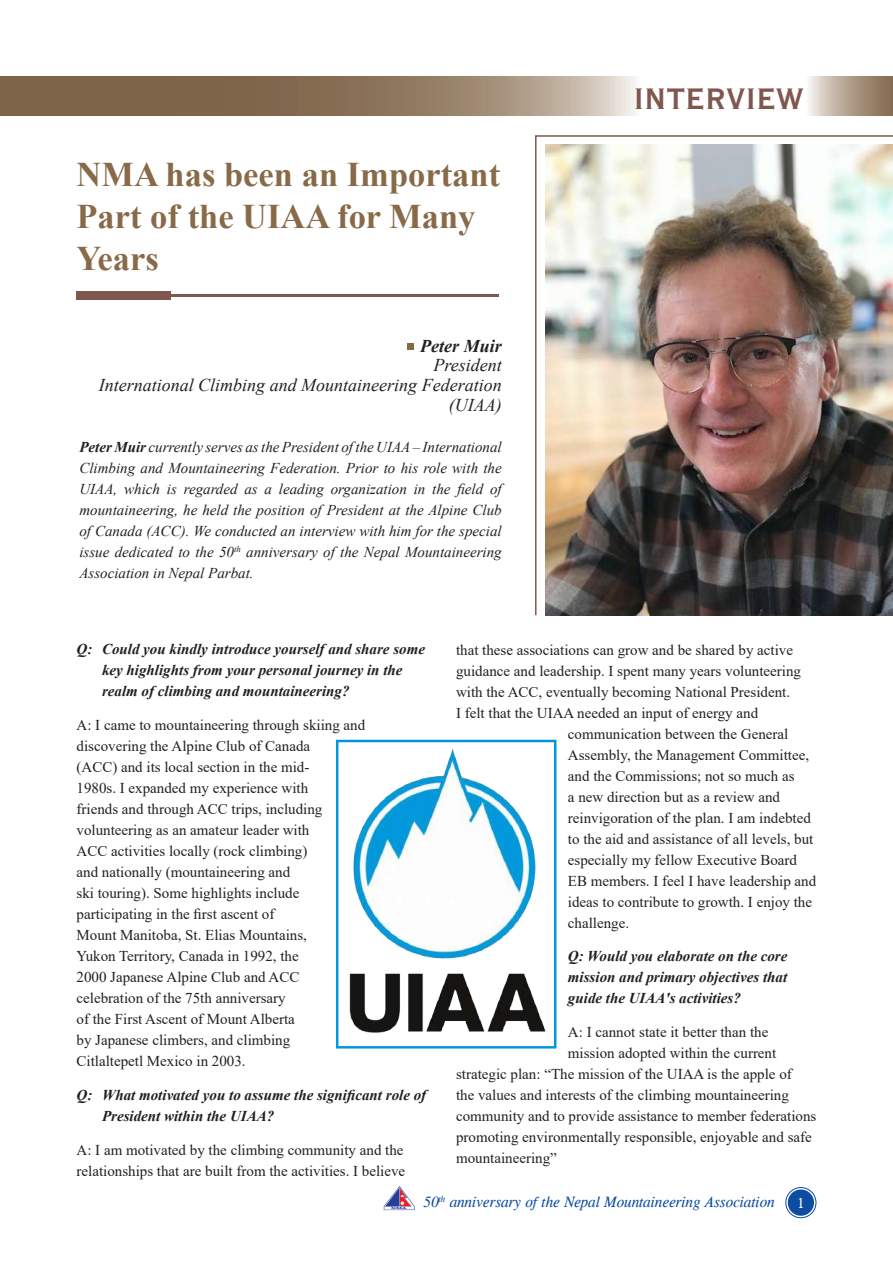
<style>
.page{position:relative;width:893px;height:1263px;background:#fff}
.page>*{position:absolute;margin:0;border:0;box-sizing:border-box;transform-origin:0 0}
.t1{font:39px "Copperplate Gothic Std 30 BC";color:#7f574e}
.t2{font:700 34.5px/42px "Times New Roman";color:#886a48}
.t3{font:italic 18px/20.2px "Times New Roman";color:#231f20;text-align:right}
.t4{font:italic 700 18px "Times New Roman";color:#231f20}
.t5{font:15px/21px "Times New Roman";color:#231f20}
.t6{font:italic 15px/21px "Times New Roman";color:#231f20;text-align:justify}
.t7{font:italic 700 15px/21px "Times New Roman";color:#231f20}
.t8{font:italic 15px "CG Times";color:#0d4da1}
.t9{font:15px "CG Times";color:#fff}
.t10{font:700 3px "Chaparral Pro";color:#223f99;scale:2.32 1}
.s1{font-weight:700}
</style>
<div class="page">
<svg style="left:0;top:77px;width:636px;height:38px"></svg>
<svg style="left:809px;top:77px;width:84px;height:38px"></svg>
<svg style="left:535px;top:135px;width:358px;height:481px"></svg>
<img style="left:546px;top:145px;width:347px;height:470px">
<hr style="left:77px;top:294px;width:422px;height:3px;background:#7f574e">
<div style="left:77px;top:291px;width:94px;height:8px;background:#7f574e"></div>
<div style="left:406px;top:343px;width:7px;height:6px;background:#886a48"></div>
<img style="left:336px;top:739px;width:221px;height:307px">
<svg style="left:384px;top:1186px;width:31px;height:24px"></svg>
<div style="left:788px;top:1189px;width:26px;height:27px;background:#0d4da1;border-radius:50%"></div>
<div style="left:785px;top:1187px;width:31px;height:31px;border:1px solid #0d4da1;border-radius:50%"></div>
<h2 class="t2" style="left:77px;top:152px;width:425px">NMA has been an Important<br>Part of the UIAA for Many<br>Years</h2>
<p class="t4" style="left:420px;top:333px;width:83px">Peter Muir</p>
<p class="t3" style="left:99px;top:354px;width:405px">President<br>International Climbing and Mountaineering Federation (UIAA)</p>
<p class="t6" style="left:79px;top:436px;width:424px"><span class="s1">Peter Muir</span> currently serves as the President of the UIAA – International Climbing and Mountaineering Federation. Prior to his role with the UIAA, which is regarded as a leading organization in the field of mountaineering, he held the position of President at the Alpine Club of Canada (ACC). We conducted an interview with him for the special issue dedicated to the 50<sup>th</sup> anniversary of the Nepal Mountaineering Association in Nepal Parbat.</p>
<h1 class="t1" style="left:634px;top:79px;width:172px">INTERVIEW</h1>
<p class="t5" style="left:456px;top:639px;width:339px">that these associations can grow and be shared by active</p>
<p class="t5" style="left:456px;top:660px;width:346px">guidance and leadership. I spent many years volunteering</p>
<p class="t5" style="left:456px;top:681px;width:336px">with the ACC, eventually becoming National President.</p>
<p class="t5" style="left:456px;top:702px;width:304px">I felt that the UIAA needed an input of energy and</p>
<p class="t5" style="left:568px;top:723px;width:222px">communication between the General</p>
<p class="t5" style="left:568px;top:744px;width:243px">Assembly, the Management Committee,</p>
<p class="t5" style="left:568px;top:765px;width:228px">and the Commissions; not so much as</p>
<p class="t5" style="left:568px;top:786px;width:214px">a new direction but as a review and</p>
<p class="t5" style="left:568px;top:807px;width:244px">reinvigoration of the plan. I am indebted</p>
<p class="t5" style="left:568px;top:828px;width:247px">to the aid and assistance of all levels, but</p>
<p class="t5" style="left:568px;top:849px;width:231px">especially my fellow Executive Board</p>
<p class="t5" style="left:568px;top:870px;width:250px">EB members. I feel I have leadership and</p>
<p class="t5" style="left:568px;top:891px;width:246px">ideas to contribute to growth. I enjoy the</p>
<p class="t5" style="left:568px;top:912px;width:63px">challenge.</p>
<p class="t7" style="left:568px;top:945px;width:221px;text-align:justify">Q: Would you elaborate on the core mission and primary objectives that guide the UIAA's activities?</p>
<p class="t5" style="left:568px;top:1021px;width:202px">A: I cannot state it better than the</p>
<p class="t5" style="left:568px;top:1042px;width:210px">mission adopted within the current</p>
<p class="t5" style="left:456px;top:1063px;width:337px">strategic plan: “The mission of the UIAA is the apple of</p>
<p class="t5" style="left:456px;top:1084px;width:334px">the values and interests of the climbing mountaineering</p>
<p class="t5" style="left:456px;top:1105px;width:362px">community and to provide assistance to member federations</p>
<p class="t5" style="left:456px;top:1126px;width:357px">promoting environmentally responsible, enjoyable and safe</p>
<p class="t5" style="left:456px;top:1147px;width:102px">mountaineering”</p>
<p class="t8" style="left:424px;top:1193px;width:353px">50<sup>th</sup> anniversary of the Nepal Mountaineering Association</p>
<p class="t7" style="left:102px;top:638px;width:324px;text-indent:-26px">Q: Could you kindly introduce yourself and share some key highlights from your personal journey in the realm of climbing and mountaineering?</p>
<p class="t5" style="left:77px;top:714px;width:290px">A: I came to mountaineering through skiing and discovering the Alpine Club of Canada<br>(ACC) and its local section in the mid-<br>1980s. I expanded my experience with<br>friends and through ACC trips, including volunteering as an amateur leader with<br>ACC activities locally (rock climbing)<br>and nationally (mountaineering and<br>ski touring). Some highlights include participating in the first ascent of<br>Mount Manitoba, St. Elias Mountains,<br>Yukon Territory, Canada in 1992, the<br>2000 Japanese Alpine Club and ACC celebration of the 75th anniversary<br>of the First Ascent of Mount Alberta<br>by Japanese climbers, and climbing<br>Citlaltepetl Mexico in 2003.</p>
<p class="t7" style="left:102px;top:1084px;width:326px;text-indent:-26px">Q: What motivated you to assume the significant role of<br>President within the UIAA?</p>
<p class="t5" style="left:77px;top:1139px;width:330px">A: I am motivated by the climbing community and the relationships that are built from the activities. I believe</p>
<p class="t9" style="left:797px;top:1194px;width:9px">1</p>
<p class="t10" style="left:391px;top:1206px;width:8px">NMA</p>
</div>
